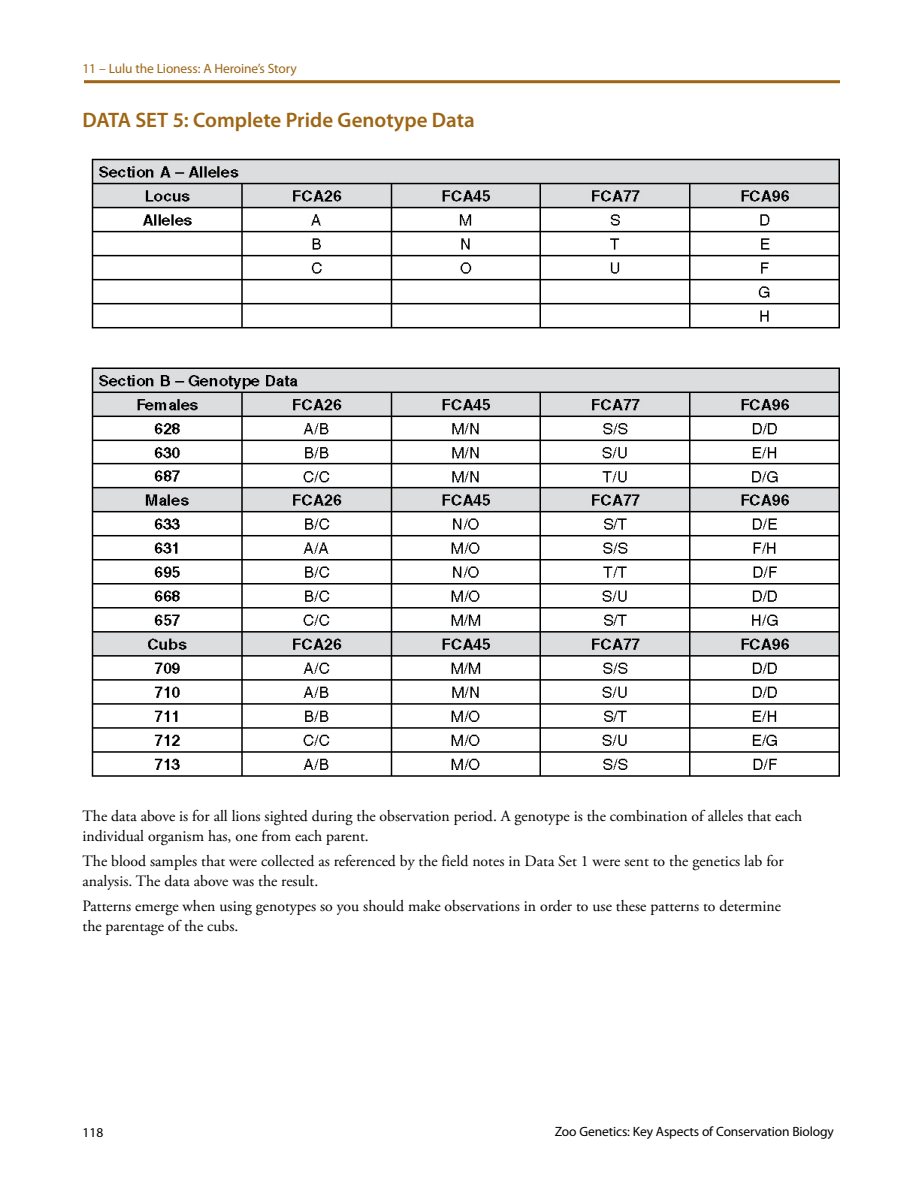
<style>
.page{position:relative;width:918px;height:1188px;background:#fff}
.page>*{position:absolute;margin:0;border:0;box-sizing:border-box;transform-origin:0 0}
.t1{font:600 21px "Myriad Pro";color:#9e6614}
.t2{font:15.75px/19.5px "Adobe Garamond Pro";color:#000}
.t3{font:13.5px "Myriad Pro";letter-spacing:-.01em;color:#000}
.t4{font:13.5px "Myriad Pro";letter-spacing:-.01em;color:#9e6614}
</style>
<div class="page">
<hr style="left:84px;top:80px;width:756px;height:3px;background:#9e6614">
<img style="left:91px;top:158px;width:749px;height:619px">
<p class="t4" style="left:82px;top:60px;width:216px">11 – Lulu the Lioness: A Heroine’s Story</p>
<h1 class="t1" style="left:82px;top:106px;width:394px">DATA SET 5: Complete Pride Genotype Data</h1>
<p class="t2" style="left:82px;top:807px;width:721px">The data above is for all lions sighted during the observation period. A genotype is the combination of alleles that each individual organism has, one from each parent.</p>
<p class="t2" style="left:82px;top:852px;width:703px">The blood samples that were collected as referenced by the field notes in Data Set 1 were sent to the genetics lab for analysis. The data above was the result.</p>
<p class="t2" style="left:82px;top:897px;width:700px">Patterns emerge when using genotypes so you should make observations in order to use these patterns to determine the parentage of the cubs.</p>
<p class="t3" style="left:82px;top:1124px;width:22px">118</p>
<p class="t3" style="left:555px;top:1123px;width:281px">Zoo Genetics: Key Aspects of Conservation Biology</p>
</div>
